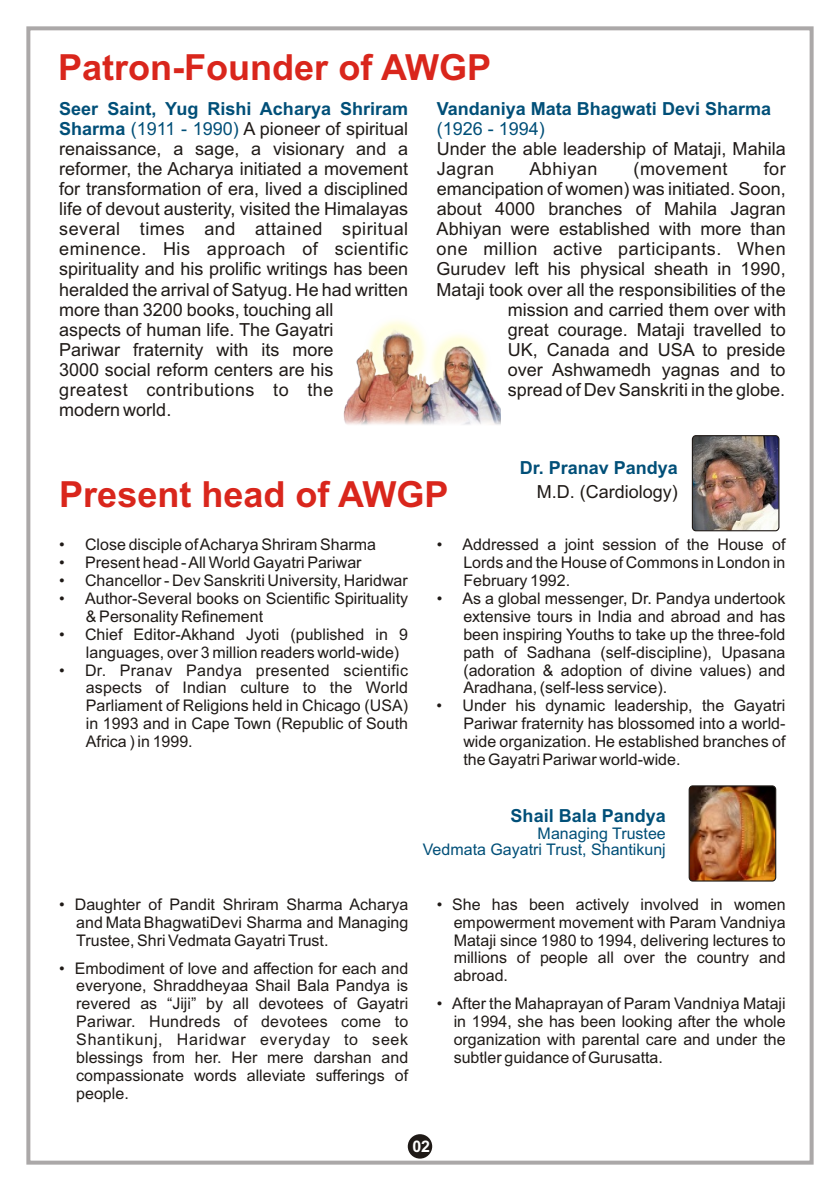
<style>
.page{position:relative;width:840px;height:1191px;background:#fff}
.page>*{position:absolute;margin:0;border:0;box-sizing:border-box;transform-origin:0 0}
.t1{font:700 36px "Arial";color:#d9261c}
.t2{font:18px "Arial";color:#1f1a17}
.t3{font:18px "Arial";letter-spacing:.03em;color:#1f1a17}
.t4{font:700 18px "Arial";color:#004f78}
.t5{font:18px "Arial";color:#004f78}
.t6{font:16px/17.8px "Arial";color:#1f1a17}
.t7{font:16px/16.6px "Arial";color:#004f78;text-align:right}
.t8{font:16px "Arial";letter-spacing:.02em;color:#1f1a17}
.t9{font:16px "Arial";letter-spacing:.045em;color:#1f1a17}
.t10{font:700 16px "Arial";color:#fff}
.s1{font-weight:700;color:#004f78}
.s2{color:#004f78}
</style>
<div class="page">
<div style="left:26px;top:26px;width:787px;height:1138px;border:4px solid #aba8a8"></div>
<img style="left:692px;top:436px;width:86px;height:95px;border-radius:4px">
<div style="left:691px;top:435px;width:88px;height:96px;border:1px solid #1f1a17;border-radius:4px"></div>
<img style="left:688px;top:786px;width:87px;height:95px;border-radius:4px">
<div style="left:688px;top:785px;width:87px;height:96px;border:1px solid #1f1a17;border-radius:4px"></div>
<img style="left:343px;top:320px;width:157px;height:105px">
<div style="left:407px;top:1134px;width:25px;height:24px;background:#1f1a17;border-radius:50%"></div>
<h1 class="t1" style="left:58px;top:53px;width:434px">Patron-Founder of AWGP</h1>
<p class="t4" style="left:59px;top:101px;width:350px">Seer Saint, Yug Rishi Acharya Shriram</p>
<p class="t4" style="left:436px;top:101px;width:336px">Vandaniya Mata Bhagwati Devi Sharma</p>
<p class="t2" style="left:59px;top:121px;width:350px"><span class="s1">Sharma</span> <span class="s2">(1911 - 1990)</span> A pioneer of spiritual</p>
<p class="t5" style="left:436px;top:121px;width:110px">(1926 - 1994)</p>
<p class="t2" style="left:59px;top:142px;width:350px">renaissance, a sage, a visionary and a</p>
<p class="t2" style="left:436px;top:142px;width:350px">Under the able leadership of Mataji, Mahila</p>
<p class="t2" style="left:59px;top:162px;width:350px">reformer, the Acharya initiated a movement</p>
<p class="t2" style="left:436px;top:162px;width:59px">Jagran</p>
<p class="t3" style="left:529px;top:162px;width:70px">Abhiyan</p>
<p class="t3" style="left:633px;top:162px;width:96px">(movement</p>
<p class="t2" style="left:763px;top:162px;width:24px">for</p>
<p class="t2" style="left:59px;top:182px;width:350px">for transformation of era, lived a disciplined</p>
<p class="t2" style="left:436px;top:182px;width:350px">emancipation of women) was initiated. Soon,</p>
<p class="t2" style="left:59px;top:202px;width:350px">life of devout austerity, visited the Himalayas</p>
<p class="t2" style="left:436px;top:202px;width:350px">about 4000 branches of Mahila Jagran</p>
<p class="t3" style="left:59px;top:222px;width:350px">several times and attained spiritual</p>
<p class="t2" style="left:436px;top:222px;width:350px">Abhiyan were established with more than</p>
<p class="t3" style="left:59px;top:242px;width:350px">eminence. His approach of scientific</p>
<p class="t3" style="left:436px;top:242px;width:350px">one million active participants. When</p>
<p class="t2" style="left:59px;top:262px;width:350px">spirituality and his prolific writings has been</p>
<p class="t2" style="left:436px;top:262px;width:350px">Gurudev left his physical sheath in 1990,</p>
<p class="t2" style="left:59px;top:282px;width:350px">heralded the arrival of Satyug. He had written</p>
<p class="t2" style="left:436px;top:282px;width:350px">Mataji took over all the responsibilities of the</p>
<p class="t2" style="left:59px;top:302px;width:275px">more than 3200 books, touching all</p>
<p class="t2" style="left:507px;top:302px;width:280px">mission and carried them over with</p>
<p class="t2" style="left:59px;top:323px;width:275px">aspects of human life. The Gayatri</p>
<p class="t2" style="left:507px;top:323px;width:279px">great courage. Mataji travelled to</p>
<p class="t2" style="left:59px;top:343px;width:275px">Pariwar fraternity with its more</p>
<p class="t2" style="left:507px;top:343px;width:279px">UK, Canada and USA to preside</p>
<p class="t2" style="left:59px;top:363px;width:275px">3000 social reform centers are his</p>
<p class="t2" style="left:507px;top:363px;width:279px">over Ashwamedh yagnas and to</p>
<p class="t3" style="left:59px;top:383px;width:275px">greatest contributions to the</p>
<p class="t2" style="left:507px;top:383px;width:279px">spread of Dev Sanskriti in the globe.</p>
<p class="t2" style="left:59px;top:403px;width:114px">modern world.</p>
<h1 class="t1" style="left:59px;top:480px;width:390px">Present head of AWGP</h1>
<p class="t4" style="left:519px;top:461px;width:160px">Dr. Pranav Pandya</p>
<p class="t2" style="left:536px;top:485px;width:143px">M.D. (Cardiology)</p>
<p class="t6" style="left:59px;top:537px;width:318px">• Close disciple of Acharya Shriram Sharma</p>
<p class="t6" style="left:436px;top:537px;width:350px">• Addressed a joint session of the House of</p>
<p class="t6" style="left:59px;top:555px;width:304px">• Present head - All World Gayatri Pariwar</p>
<p class="t6" style="left:463px;top:555px;width:323px">Lords and the House of Commons in London in</p>
<p class="t6" style="left:59px;top:573px;width:350px">• Chancellor - Dev Sanskriti University, Haridwar</p>
<p class="t6" style="left:463px;top:573px;width:108px">February 1992.</p>
<p class="t6" style="left:59px;top:591px;width:350px">• Author-Several books on Scientific Spirituality</p>
<p class="t6" style="left:436px;top:591px;width:350px">• As a global messenger, Dr. Pandya undertook</p>
<p class="t6" style="left:86px;top:609px;width:178px">&amp; Personality Refinement</p>
<p class="t6" style="left:463px;top:609px;width:323px">extensive tours in India and abroad and has</p>
<p class="t6" style="left:59px;top:627px;width:350px">• Chief Editor-Akhand Jyoti (published in 9</p>
<p class="t6" style="left:463px;top:627px;width:323px">been inspiring Youths to take up the three-fold</p>
<p class="t6" style="left:86px;top:644px;width:315px">languages, over 3 million readers world-wide)</p>
<p class="t6" style="left:463px;top:644px;width:323px">path of Sadhana (self-discipline), Upasana</p>
<p class="t8" style="left:59px;top:664px;width:350px">• Dr. Pranav Pandya presented scientific</p>
<p class="t6" style="left:463px;top:662px;width:323px">(adoration &amp; adoption of divine values) and</p>
<p class="t6" style="left:86px;top:680px;width:323px">aspects of Indian culture to the World</p>
<p class="t6" style="left:463px;top:680px;width:205px">Aradhana, (self-less service).</p>
<p class="t6" style="left:86px;top:698px;width:323px">Parliament of Religions held in Chicago (USA)</p>
<p class="t6" style="left:436px;top:698px;width:350px">• Under his dynamic leadership, the Gayatri</p>
<p class="t6" style="left:86px;top:716px;width:323px">in 1993 and in Cape Town (Republic of South</p>
<p class="t6" style="left:463px;top:716px;width:323px">Pariwar fraternity has blossomed into a world-</p>
<p class="t6" style="left:86px;top:734px;width:108px">Africa ) in 1999.</p>
<p class="t6" style="left:463px;top:734px;width:323px">wide organization. He established branches of the Gayatri Pariwar world-wide.</p>
<p class="t4" style="left:510px;top:808px;width:157px">Shail Bala Pandya</p>
<p class="t7" style="left:422px;top:826px;width:244px">Managing Trustee<br>Vedmata Gayatri Trust, Shantikunj</p>
<p class="t6" style="left:59px;top:896px;width:350px">• Daughter of Pandit Shriram Sharma Acharya</p>
<p class="t6" style="left:436px;top:896px;width:350px">• She has been actively involved in women</p>
<p class="t6" style="left:76px;top:914px;width:333px">and Mata BhagwatiDevi Sharma and Managing</p>
<p class="t6" style="left:453px;top:914px;width:333px">empowerment movement with Param Vandniya</p>
<p class="t6" style="left:76px;top:932px;width:253px">Trustee, Shri Vedmata Gayatri Trust.</p>
<p class="t6" style="left:453px;top:932px;width:333px">Mataji since 1980 to 1994, delivering lectures to millions of people all over the country and</p>
<p class="t6" style="left:59px;top:960px;width:350px">• Embodiment of love and affection for each and</p>
<p class="t6" style="left:453px;top:968px;width:56px">abroad.</p>
<p class="t6" style="left:76px;top:978px;width:333px">everyone, Shraddheyaa Shail Bala Pandya is revered as “Jiji” by all devotees of Gayatri</p>
<p class="t6" style="left:436px;top:996px;width:350px">• After the Mahaprayan of Param Vandniya Mataji</p>
<p class="t6" style="left:76px;top:1014px;width:333px">Pariwar. Hundreds of devotees come to</p>
<p class="t6" style="left:453px;top:1014px;width:333px">in 1994, she has been looking after the whole</p>
<p class="t9" style="left:76px;top:1033px;width:333px">Shantikunj, Haridwar everyday to seek</p>
<p class="t6" style="left:453px;top:1032px;width:333px">organization with parental care and under the</p>
<p class="t6" style="left:76px;top:1050px;width:333px">blessings from her. Her mere darshan and</p>
<p class="t6" style="left:453px;top:1050px;width:211px">subtler guidance of Gurusatta.</p>
<p class="t6" style="left:76px;top:1067px;width:333px">compassionate words alleviate sufferings of people.</p>
<p class="t10" style="left:412px;top:1140px;width:19px">02</p>
</div>
